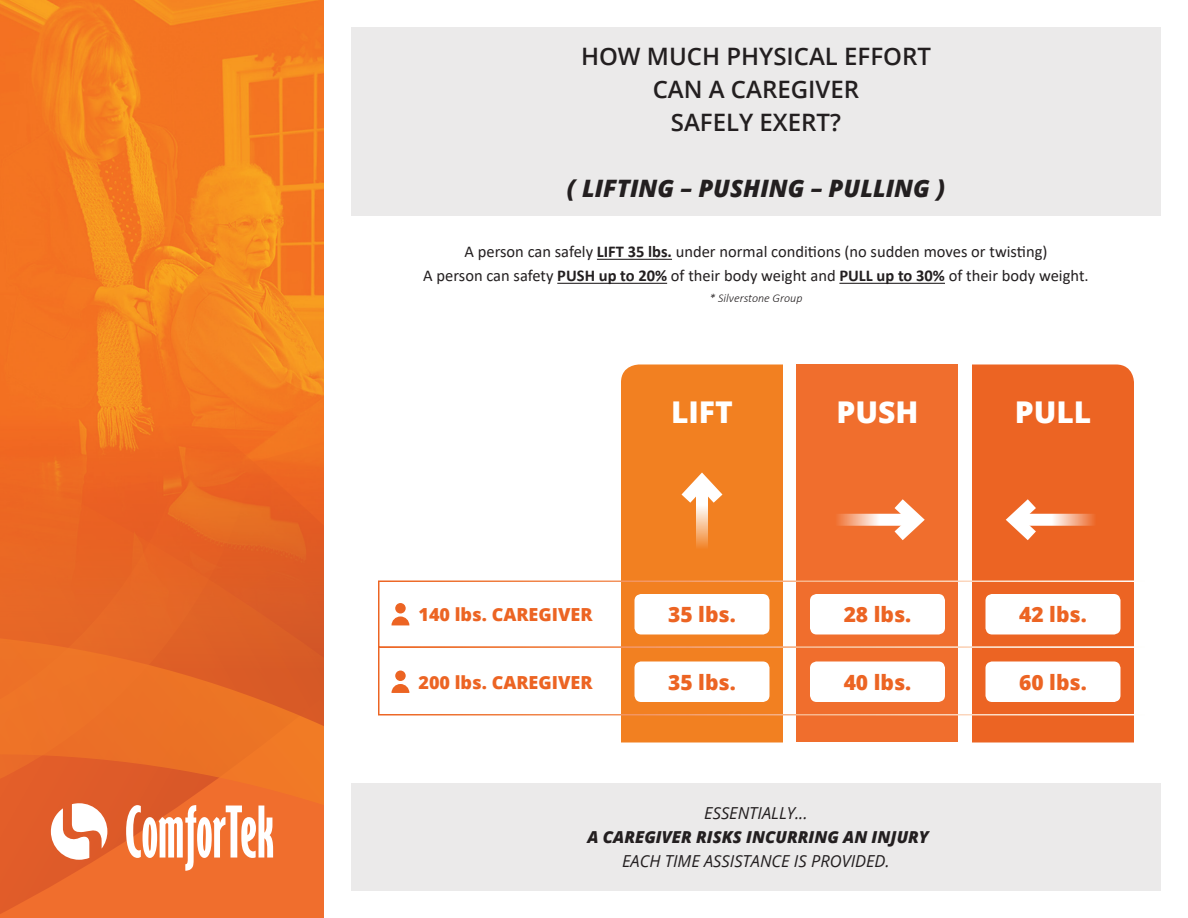
<style>
.page{position:relative;width:1188px;height:918px;background:#fff}
.page>*{position:absolute;margin:0;border:0;box-sizing:border-box;transform-origin:0 0}
.t1{font:800 30px "Open Sans";color:#fff}
.t2{font:600 24px/33px "Open Sans";color:#231f20;text-align:center}
.t3{font:italic 800 24px "Open Sans";color:#231f20}
.t4{font:800 21px "Open Sans";color:#ec6423}
.t5{font:800 18px "Open Sans";color:#ec6423}
.t6{font:16.5px/24px "Calibri";color:#231f20;text-align:center}
.t7{font:italic 16.5px "Open Sans";color:#231f20}
.t8{font:italic 800 16.5px "Open Sans";color:#231f20}
.t9{font:italic 300 12px "Calibri";color:#231f20}
.s1{font-weight:700}
</style>
<div class="page">
<img style="left:0;top:0;width:324px;height:427px">
<div style="left:351px;top:783px;width:810px;height:108px;background:#ebeaea"></div>
<div style="left:972px;top:364px;width:162px;height:378px;background:#ec6423"></div>
<div style="left:796px;top:364px;width:162px;height:378px;background:#f06e2d"></div>
<div style="left:621px;top:364px;width:162px;height:378px;background:#f28021"></div>
<hr style="left:597px;top:259px;width:75px;height:1px;background:#231f20">
<hr style="left:557px;top:283px;width:110px;height:1px;background:#231f20">
<hr style="left:839px;top:283px;width:106px;height:1px;background:#231f20">
<svg style="left:696px;top:516px;width:12px;height:51px"></svg>
<svg style="left:680px;top:471px;width:44px;height:45px"></svg>
<svg style="left:837px;top:514px;width:45px;height:12px"></svg>
<svg style="left:882px;top:499px;width:43px;height:41px"></svg>
<svg style="left:1049px;top:514px;width:51px;height:12px"></svg>
<svg style="left:1004px;top:498px;width:45px;height:44px"></svg>
<div style="left:634px;top:594px;width:136px;height:40px;background:#fff;border-radius:7px"></div>
<div style="left:634px;top:662px;width:136px;height:40px;background:#fff;border-radius:7px"></div>
<div style="left:810px;top:594px;width:135px;height:40px;background:#fff;border-radius:7px"></div>
<div style="left:810px;top:662px;width:135px;height:40px;background:#fff;border-radius:7px"></div>
<div style="left:986px;top:594px;width:134px;height:40px;background:#fff;border-radius:7px"></div>
<div style="left:986px;top:662px;width:134px;height:40px;background:#fff;border-radius:7px"></div>
<div style="left:395px;top:603px;width:11px;height:11px;background:#ec6423;border-radius:50%"></div>
<svg style="left:392px;top:616px;width:17px;height:9px"></svg>
<div style="left:395px;top:671px;width:11px;height:10px;background:#ec6423;border-radius:50%"></div>
<svg style="left:392px;top:684px;width:17px;height:9px"></svg>
<div style="left:351px;top:27px;width:810px;height:189px;background:#ebeaea"></div>
<div style="left:378px;top:646px;width:770px;height:70px;border:2px solid #fff"></div>
<div style="left:378px;top:580px;width:770px;height:68px;border:2px solid #fff"></div>
<svg style="left:0;top:427px;width:324px;height:491px;background:#e86826"></svg>
<svg style="left:126px;top:805px;width:147px;height:66px"></svg>
<svg style="left:51px;top:803px;width:56px;height:57px"></svg>
<h2 class="t2" style="left:581px;top:39px;width:351px">HOW MUCH PHYSICAL EFFORT<br>CAN A CAREGIVER<br>SAFELY EXERT?</h2>
<h2 class="t3" style="left:567px;top:170px;width:380px">( LIFTING – PUSHING – PULLING )</h2>
<p class="t6" style="left:423px;top:240px;width:667px">A person can safely <span class="s1">LIFT 35 lbs.</span> under normal conditions (no sudden moves or twisting)<br>A person can safety <span class="s1">PUSH up to 20%</span> of their body weight and <span class="s1">PULL up to 30%</span> of their body weight.</p>
<p class="t9" style="left:710px;top:290px;width:94px">* Silverstone Group</p>
<p class="t5" style="left:418px;top:601px;width:176px">140 LBS. CAREGIVER</p>
<p class="t5" style="left:418px;top:668px;width:176px">200 LBS. CAREGIVER</p>
<h1 class="t1" style="left:671px;top:390px;width:63px">LIFT</h1>
<h1 class="t1" style="left:837px;top:390px;width:83px">PUSH</h1>
<h1 class="t1" style="left:1015px;top:390px;width:78px">PULL</h1>
<p class="t4" style="left:668px;top:599px;width:69px">35 LBS.</p>
<p class="t4" style="left:668px;top:666px;width:69px">35 LBS.</p>
<p class="t4" style="left:844px;top:599px;width:69px">28 LBS.</p>
<p class="t4" style="left:844px;top:666px;width:69px">40 LBS.</p>
<p class="t4" style="left:1019px;top:599px;width:69px">42 LBS.</p>
<p class="t4" style="left:1019px;top:666px;width:69px">60 LBS.</p>
<p class="t7" style="left:704px;top:802px;width:105px">ESSENTIALLY...</p>
<p class="t8" style="left:587px;top:825px;width:343px">A CAREGIVER RISKS INCURRING AN INJURY</p>
<p class="t7" style="left:622px;top:850px;width:92px">EACH TIME ASSISTAN</p>
<p class="t7" style="left:772px;top:850px;width:120px">CE IS PROVIDED.</p>
</div>
